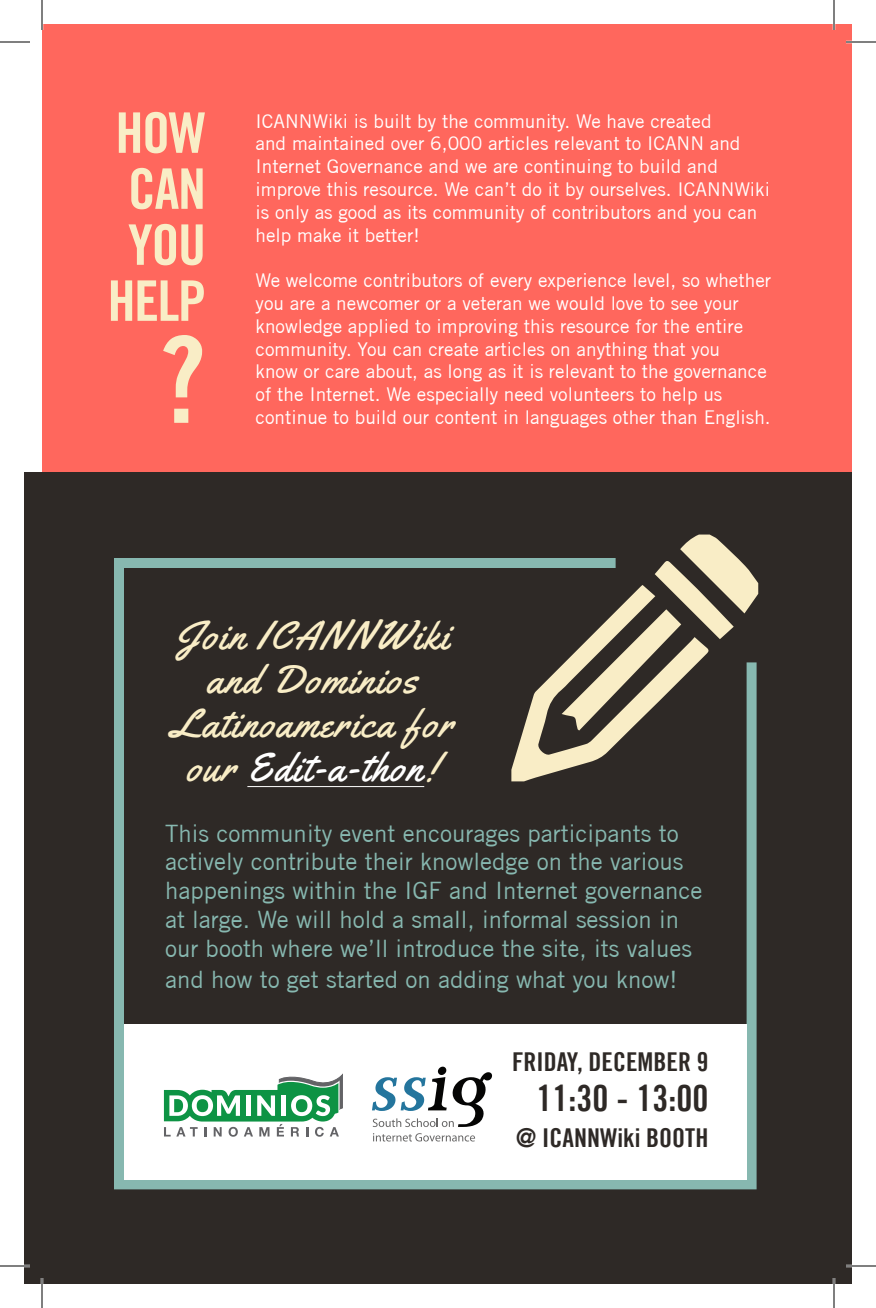
<style>
.page{position:relative;width:876px;height:1308px;background:#fff}
.page>*{position:absolute;margin:0;border:0;box-sizing:border-box;transform-origin:0 0}
.t1{font:120px "Trade Gothic Bold Cond Twenty";color:#f9edc6}
.t2{font:56px/56px "Trade Gothic Bold Cond Twenty";letter-spacing:-.025em;color:#f9edc6;text-align:center}
.t3{font:40px/44px "Yellowtail";letter-spacing:.05em;color:#f9edc6;text-align:center}
.t4{font:36px "Trade Gothic Bold Cond Twenty";color:#2e2926}
.t5{font:26px "Trade Gothic Bold Cond Twenty";color:#2e2926}
.t6{font:24px/28.8px "Trade Gothic";color:#87b8b0}
.t7{font:19px/22.8px "Trade Gothic";color:#fff}
.s1{color:#fff}
</style>
<div class="page">
<div style="left:42px;top:24px;width:810px;height:463px;background:#ff675d"></div>
<div style="left:24px;top:472px;width:828px;height:812px;background:#2e2926"></div>
<svg style="left:114px;top:558px;width:645px;height:632px"></svg>
<div style="left:124px;top:1024px;width:623px;height:155px;background:#fff"></div>
<svg style="left:511px;top:535px;width:247px;height:246px"></svg>
<hr style="left:247px;top:786px;width:177px;height:1px;background:#fff">
<svg style="left:164px;top:1073px;width:179px;height:64px"></svg>
<svg style="left:372px;top:1067px;width:120px;height:60px"></svg>
<svg style="left:373px;top:1133px;width:102px;height:9px"></svg>
<hr style="left:846px;top:41px;width:30px;height:2px;background:#fff">
<hr style="left:0;top:1265px;width:30px;height:2px;background:#fff">
<hr style="left:846px;top:1265px;width:30px;height:2px;background:#fff">
<hr style="left:41px;top:1278px;width:2px;height:30px;background:#fff">
<hr style="left:833px;top:0;width:2px;height:30px;background:#fff">
<hr style="left:833px;top:1278px;width:2px;height:30px;background:#fff">
<hr style="left:0;top:42px;width:30px;height:1px;background:#000">
<hr style="left:846px;top:42px;width:30px;height:1px;background:#000">
<hr style="left:0;top:1266px;width:30px;height:1px;background:#000">
<hr style="left:846px;top:1266px;width:30px;height:1px;background:#000">
<hr style="left:42px;top:0;width:1px;height:30px;background:#000">
<hr style="left:42px;top:1278px;width:1px;height:30px;background:#000">
<hr style="left:834px;top:0;width:1px;height:30px;background:#000">
<hr style="left:834px;top:1278px;width:1px;height:30px;background:#000">
<p class="t2" style="left:108px;top:104px;width:100px">HOW<br>CAN<br>YOU<br>HELP</p>
<p class="t1" style="left:159px;top:307px;width:48px">?</p>
<p class="t7" style="left:256px;top:109px;width:516px">ICANNWiki is built by the community. We have created<br>and maintained over 6,000 articles relevant to ICANN and Internet Governance and we are continuing to build and improve this resource. We can’t do it by ourselves. ICANNWiki is only as good as its community of contributors and you can help make it better!</p>
<p class="t7" style="left:256px;top:269px;width:517px">We welcome contributors of every experience level, so whether you are a newcomer or a veteran we would love to see your knowledge applied to improving this resource for the entire community. You can create articles on anything that you<br>know or care about, as long as it is relevant to the governance of the Internet. We especially need volunteers to help us continue to build our content in languages other than English.</p>
<p class="t3" style="left:171px;top:614px;width:283px">Join ICANNWiki and Dominios<br>Latinoamerica for our <span class="s1">Edit-a-thon</span>!</p>
<p class="t6" style="left:165px;top:818px;width:539px">This community event encourages participants to actively contribute their knowledge on the various happenings within the IGF and Internet governance at large. We will hold a small, informal session in our booth where we’ll introduce the site, its values</p>
<p class="t6" style="left:165px;top:965px;width:514px">and how to get started on adding what you know!</p>
<p class="t5" style="left:512px;top:1046px;width:198px">FRIDAY, DECEMBER 9</p>
<p class="t4" style="left:537px;top:1077px;width:173px">11:30 - 13:00</p>
<p class="t5" style="left:516px;top:1122px;width:194px">@ ICANNWiki BOOTH</p>
</div>
